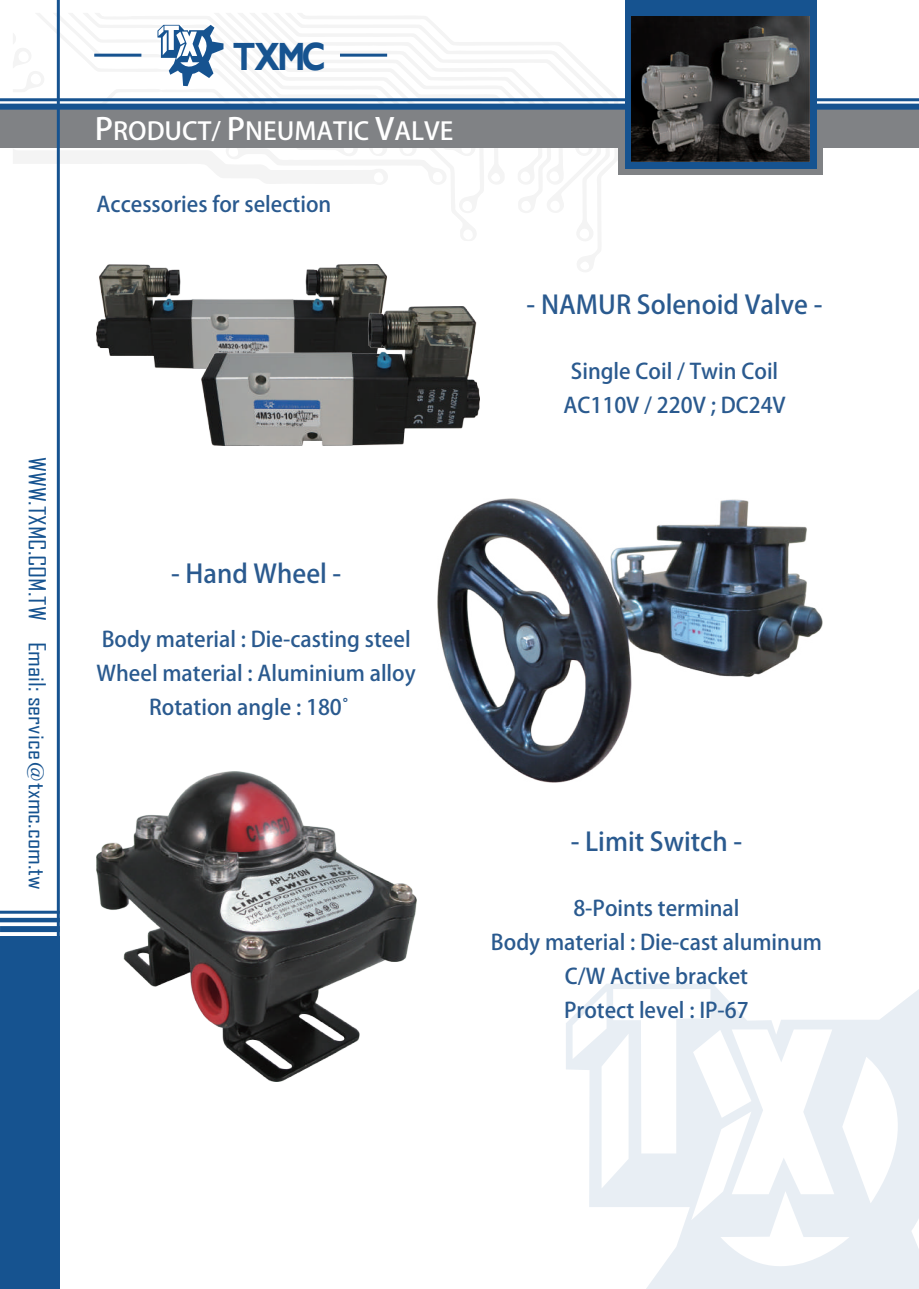
<style>
.page{position:relative;width:919px;height:1289px;background:#fff}
.page>*{position:absolute;margin:0;border:0;box-sizing:border-box;transform-origin:0 0}
.t1{font:700 39.3px "Gill Sans";color:#165390;scale:.8 1}
.t2{font:700 25.5px "Adobe Fan Heiti Std";color:#2a5a8f}
.t3{font:700 24.3px "Adobe Fan Heiti Std";color:#fff;scale:1.04 1}
.t4{font:22.5px "Agency FB";color:#165390;scale:1.2 1}
.t5{font:700 21.3px/34px "Adobe Fan Heiti Std";color:#2a5a8f;text-align:center}
.s1{font-family:"P Ming Li U"}
.s2{font-size:30px}
</style>
<div class="page">
<svg style="left:577px;top:82px;width:32px;height:159px"></svg>
<svg style="left:451px;top:75px;width:150px;height:138px"></svg>
<svg style="left:504px;top:156px;width:38px;height:29px"></svg>
<svg style="left:446px;top:156px;width:58px;height:29px"></svg>
<svg style="left:446px;top:36px;width:147px;height:120px"></svg>
<div style="left:0;top:105px;width:918px;height:43px;background:#808285"></div>
<div style="left:618px;top:135px;width:204px;height:40px;background:#808285"></div>
<div style="left:625px;top:0;width:191px;height:168px;background:#165390"></div>
<hr style="left:0;top:98px;width:918px;height:3px;background:#165390">
<div style="left:0;top:104px;width:918px;height:6px;background:#165390"></div>
<div style="left:0;top:936px;width:60px;height:352px;background:#165390"></div>
<div style="left:0;top:926px;width:60px;height:6px;background:#165390"></div>
<div style="left:0;top:917px;width:60px;height:5px;background:#165390"></div>
<hr style="left:0;top:910px;width:60px;height:3px;background:#165390">
<hr style="left:57px;top:0;width:3px;height:1194px;background:#165390">
<svg style="left:13px;top:13px;width:433px;height:172px"></svg>
<svg style="left:566px;top:984px;width:151px;height:86px"></svg>
<svg style="left:572px;top:989px;width:346px;height:299px"></svg>
<img style="left:631px;top:16px;width:178px;height:145px">
<img style="left:97px;top:264px;width:290px;height:105px">
<img style="left:201px;top:307px;width:279px;height:139px">
<img style="left:438px;top:499px;width:384px;height:283px">
<img style="left:97px;top:771px;width:319px;height:310px">
<p class="t4" style="left:51px;top:457px;width:362px;rotate:90deg">WWW.TXMC.COM.TW Email: service<span class="s1">@</span>txmc.com.tw</p>
<h1 class="t1" style="left:233px;top:34px;width:118px">TXMC</h1>
<p class="t3" style="left:95px;top:117px;width:346px"><span class="s2">P</span>RODUCT/ <span class="s2">P</span>NEUMATIC <span class="s2">V</span>ALVE</p>
<p class="t5" style="left:97px;top:188px;width:236px">Accessories for selection</p>
<p class="t2" style="left:526px;top:289px;width:297px">- NAMUR Solenoid Valve -</p>
<p class="t5" style="left:563px;top:354px;width:224px">Single Coil / Twin Coil<br>AC110V / 220V ; DC24V</p>
<p class="t2" style="left:171px;top:558px;width:172px">- Hand Wheel -</p>
<p class="t5" style="left:97px;top:623px;width:321px">Body material : Die-casting steel<br>Wheel material : Aluminium alloy<br>Rotation angle : 180°</p>
<p class="t2" style="left:570px;top:826px;width:173px">- Limit Switch -</p>
<p class="t5" style="left:491px;top:891px;width:332px">8-Points terminal<br>Body material : Die-cast aluminum<br>C/W Active bracket<br>Protect level : IP-67</p>
</div>
